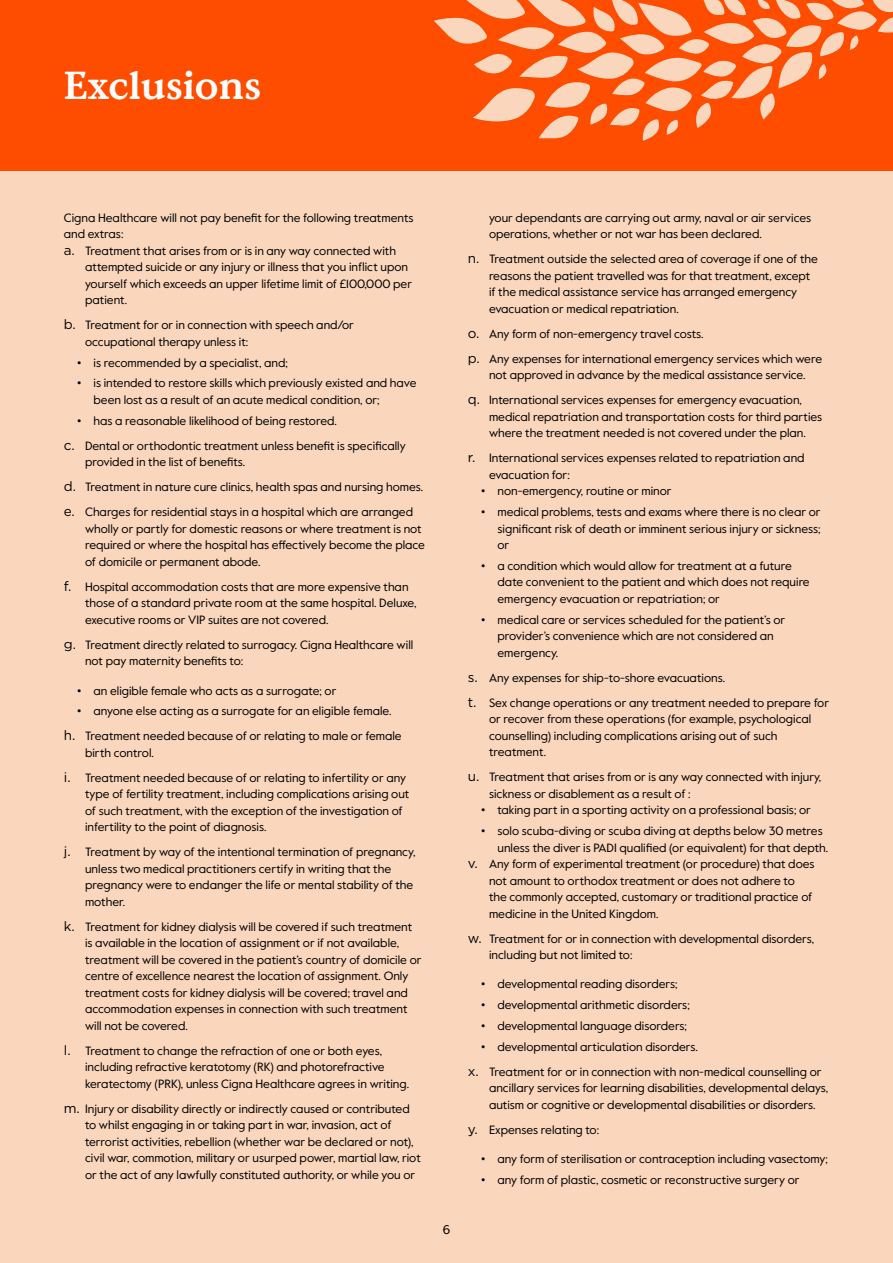
<style>
.page{position:relative;width:893px;height:1263px;background:#fad6bd}
.page>*{position:absolute;margin:0;border:0;box-sizing:border-box;transform-origin:0 0}
.t1{font:700 39px "Value Serif Pro";color:#fff}
.t2{font:12.6px "Value Sans Pro";color:#000}
.t3{font:12px/16.5px "Value Sans Pro";color:#000}
.s1{font-family:"Gotham";font-size:13.5px}
.s2{font-family:"Gotham";font-weight:300}
</style>
<div class="page">
<div style="left:0;top:0;width:893px;height:170px;background:#ff4d00"></div>
<svg style="left:434px;top:0;width:459px;height:141px"></svg>
<h1 class="t1" style="left:64px;top:62px;width:199px">Exclusions</h1>
<p class="t3" style="left:64px;top:210px;width:351px">Cigna Healthcare will not pay benefit for the following treatments and extras:<br><span class="s1">a.</span> Treatment that arises from or is in any way connected with</p>
<p class="t3" style="left:85px;top:259px;width:329px">attempted suicide or any injury or illness that you inflict upon yourself which exceeds an upper lifetime limit of £100,000 per patient.</p>
<p class="t3" style="left:85px;top:317px;width:270px;text-indent:-21px"><span class="s1">b.</span> Treatment for or in connection with speech and/or occupational therapy unless it:</p>
<p class="t3" style="left:77px;top:354px;width:213px"><span class="s2">•</span> is recommended by a specialist, and;</p>
<p class="t3" style="left:94px;top:375px;width:325px;text-indent:-17px"><span class="s2">•</span> is intended to restore skills which previously existed and have been lost as a result of an acute medical condition, or;</p>
<p class="t3" style="left:64px;top:408px;width:343px;line-height:25px;text-indent:13px"><span class="s2">•</span> has a reasonable likelihood of being restored.<br><span class="s1">c.</span> Dental or orthodontic treatment unless benefit is specifically</p>
<p class="t3" style="left:64px;top:450px;width:361px;line-height:25px;text-indent:21px">provided in the list of benefits.<br><span class="s1">d.</span> Treatment in nature cure clinics, health spas and nursing homes. <span class="s1">e.</span> Charges for residential stays in a hospital which are arranged</p>
<p class="t3" style="left:85px;top:520px;width:342px">wholly or partly for domestic reasons or where treatment is not required or where the hospital has effectively become the place of domicile or permanent abode.</p>
<p class="t3" style="left:85px;top:578px;width:333px;text-indent:-21px"><span class="s1">f.</span> Hospital accommodation costs that are more expensive than those of a standard private room at the same hospital. Deluxe, executive rooms or VIP suites are not covered.</p>
<p class="t3" style="left:85px;top:636px;width:330px;text-indent:-21px"><span class="s1">g.</span> Treatment directly related to surrogacy. Cigna Healthcare will not pay maternity benefits to:</p>
<p class="t3" style="left:77px;top:682px;width:261px"><span class="s2">•</span> an eligible female who acts as a surrogate; or</p>
<p class="t3" style="left:64px;top:699px;width:339px;line-height:25px;text-align:center"><span class="s2">•</span> anyone else acting as a surrogate for an eligible female.<br><span class="s1">h.</span> Treatment needed because of or relating to male or female</p>
<p class="t3" style="left:64px;top:740px;width:344px;line-height:25px;text-indent:21px">birth control.<br><span class="s1">i.</span> Treatment needed because of or relating to infertility or any</p>
<p class="t3" style="left:85px;top:786px;width:326px">type of fertility treatment, including complications arising out of such treatment, with the exception of the investigation of infertility to the point of diagnosis.</p>
<p class="t3" style="left:85px;top:844px;width:332px;text-indent:-21px"><span class="s1">j.</span> Treatment by way of the intentional termination of pregnancy, unless two medical practitioners certify in writing that the pregnancy were to endanger the life or mental stability of the mother.</p>
<p class="t3" style="left:85px;top:919px;width:338px;text-indent:-21px"><span class="s1">k.</span> Treatment for kidney dialysis will be covered if such treatment is available in the location of assignment or if not available, treatment will be covered in the patient’s country of domicile or centre of excellence nearest the location of assignment. Only treatment costs for kidney dialysis will be covered; travel and accommodation expenses in connection with such treatment will not be covered.</p>
<p class="t3" style="left:85px;top:1043px;width:326px;text-indent:-21px"><span class="s1">l.</span> Treatment to change the refraction of one or both eyes, including refractive keratotomy (RK) and photorefractive keratectomy (PRK), unless Cigna Healthcare agrees in writing.</p>
<p class="t3" style="left:85px;top:1101px;width:337px;text-indent:-21px"><span class="s1">m.</span> Injury or disability directly or indirectly caused or contributed to whilst engaging in or taking part in war, invasion, act of terrorist activities, rebellion (whether war be declared or not), civil war, commotion, military or usurped power, martial law, riot or the act of any lawfully constituted authority, or while you or</p>
<p class="t2" style="left:443px;top:1222px;width:9px">6</p>
<p class="t3" style="left:489px;top:210px;width:324px">your dependants are carrying out army, naval or air services operations, whether or not war has been declared.</p>
<p class="t3" style="left:489px;top:251px;width:330px;text-indent:-21px"><span class="s1">n.</span> Treatment outside the selected area of coverage if one of the reasons the patient travelled was for that treatment, except if the medical assistance service has arranged emergency evacuation or medical repatriation.</p>
<p class="t3" style="left:468px;top:321px;width:356px;line-height:25px"><span class="s1">o.</span> Any form of non-emergency travel costs.<br><span class="s1">p.</span> Any expenses for international emergency services which were</p>
<p class="t3" style="left:468px;top:363px;width:339px;line-height:25px;text-align:right">not approved in advance by the medical assistance service.<br><span class="s1">q.</span> International services expenses for emergency evacuation,</p>
<p class="t3" style="left:489px;top:409px;width:335px">medical repatriation and transportation costs for third parties where the treatment needed is not covered under the plan.</p>
<p class="t3" style="left:489px;top:450px;width:317px;text-indent:-21px"><span class="s1">r.</span> International services expenses related to repatriation and evacuation for:</p>
<p class="t3" style="left:480px;top:483px;width:193px"><span class="s2">•</span> non-emergency, routine or minor</p>
<p class="t3" style="left:497px;top:504px;width:325px;text-align:justify;text-indent:-17px"><span class="s2">•</span> medical problems, tests and exams where there is no clear or significant risk of death or imminent serious injury or sickness; or</p>
<p class="t3" style="left:497px;top:558px;width:314px;text-indent:-17px"><span class="s2">•</span> a condition which would allow for treatment at a future date convenient to the patient and which does not require emergency evacuation or repatriation; or</p>
<p class="t3" style="left:497px;top:611px;width:289px;text-indent:-17px"><span class="s2">•</span> medical care or services scheduled for the patient’s or provider’s convenience which are not considered an emergency.</p>
<p class="t3" style="left:468px;top:665px;width:363px;line-height:25px"><span class="s1">s.</span> Any expenses for ship-to-shore evacuations.<br><span class="s1">t.</span> Sex change operations or any treatment needed to prepare for</p>
<p class="t3" style="left:489px;top:711px;width:324px">or recover from these operations (for example, psychological counselling) including complications arising out of such treatment.</p>
<p class="t3" style="left:489px;top:769px;width:334px;text-indent:-21px"><span class="s1">u.</span> Treatment that arises from or is any way connected with injury, sickness or disablement as a result of :</p>
<p class="t3" style="left:480px;top:802px;width:332px"><span class="s2">•</span> taking part in a sporting activity on a professional basis; or</p>
<p class="t3" style="left:480px;top:823px;width:344px"><span class="s2">•</span> solo scuba-diving or scuba diving at depths below 30 metres</p>
<p class="t3" style="left:497px;top:839px;width:332px">unless the diver is PADI qualified (or equivalent) for that depth.</p>
<p class="t3" style="left:468px;top:856px;width:348px"><span class="s1">v.</span> Any form of experimental treatment (or procedure) that does</p>
<p class="t3" style="left:489px;top:872px;width:307px">not amount to orthodox treatment or does not adhere to</p>
<p class="t3" style="left:489px;top:889px;width:325px">the commonly accepted, customary or traditional practice of</p>
<p class="t3" style="left:489px;top:905px;width:171px">medicine in the United Kingdom.</p>
<p class="t3" style="left:489px;top:930px;width:327px;text-indent:-21px"><span class="s1">w.</span> Treatment for or in connection with developmental disorders, including but not limited to:</p>
<p class="t3" style="left:480px;top:976px;width:198px"><span class="s2">•</span> developmental reading disorders;</p>
<p class="t3" style="left:480px;top:997px;width:211px"><span class="s2">•</span> developmental arithmetic disorders;</p>
<p class="t3" style="left:480px;top:1017px;width:208px"><span class="s2">•</span> developmental language disorders;</p>
<p class="t3" style="left:468px;top:1034px;width:355px;line-height:25px;text-indent:13px"><span class="s2">•</span> developmental articulation disorders.<br><span class="s1">x.</span> Treatment for or in connection with non-medical counselling or</p>
<p class="t3" style="left:489px;top:1080px;width:341px">ancillary services for learning disabilities, developmental delays, autism or cognitive or developmental disabilities or disorders.</p>
<p class="t3" style="left:468px;top:1121px;width:133px"><span class="s1">y.</span> Expenses relating to:</p>
<p class="t3" style="left:480px;top:1151px;width:349px"><span class="s2">•</span> any form of sterilisation or contraception including vasectomy;</p>
<p class="t3" style="left:480px;top:1171px;width:320px"><span class="s2">•</span> any form of plastic, cosmetic or reconstructive surgery or</p>
</div>
